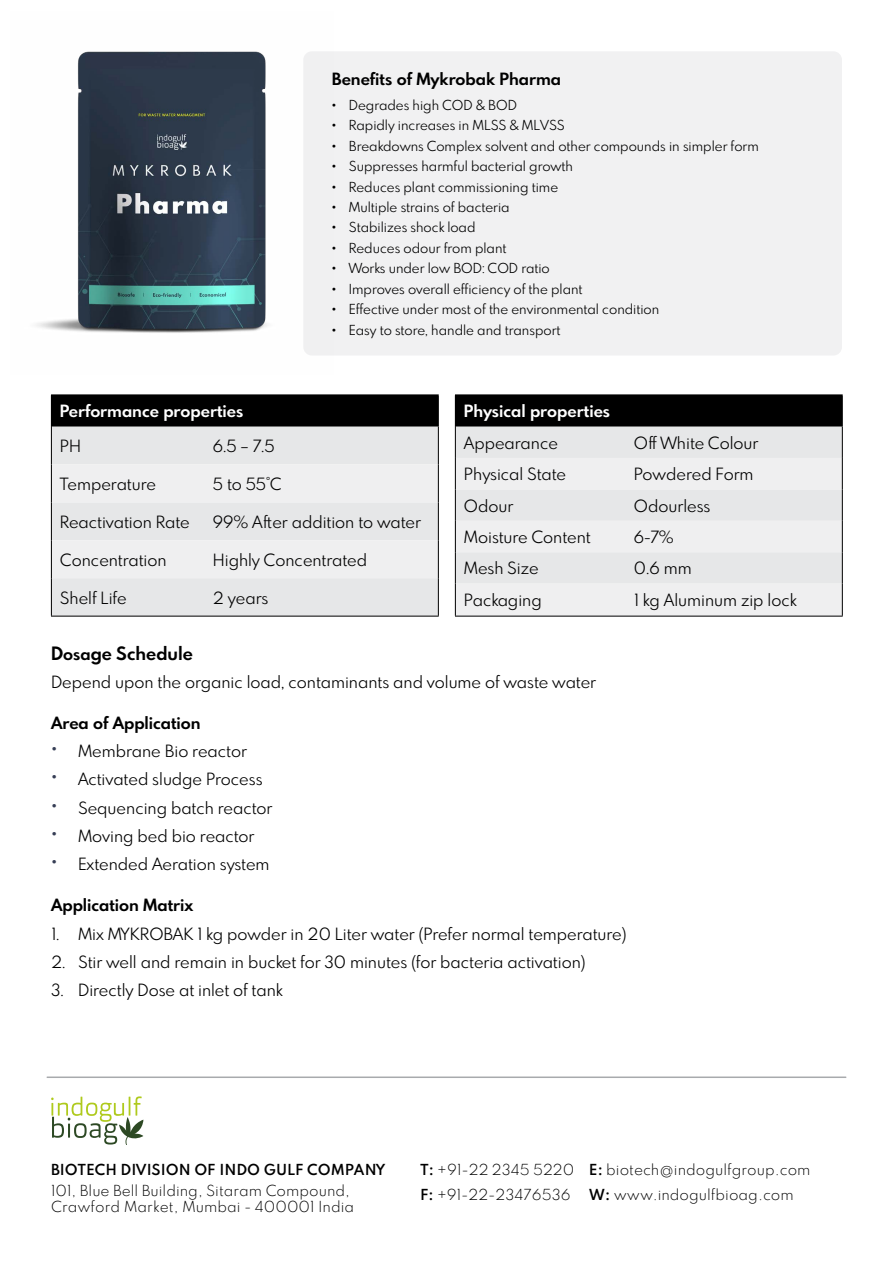
<style>
.page{position:relative;width:893px;height:1263px;background:#fff}
.page>*{position:absolute;margin:0;border:0;box-sizing:border-box;transform-origin:0 0}
.t1{font:700 18px "Spartan MB";color:#000}
.t2{font:16.5px "Spartan MB";color:#000}
.t3{font:700 16.5px "Spartan MB";color:#000}
.t4{font:700 16.5px "Spartan MB";color:#fff}
.t5{font:13.5px "Spartan MB";color:#000}
.t6{font:100 13.5px/24.8px "Spartan";color:#000}
.s1{font-weight:500;font-size:15px}
.s2{font-size:16.5px}
.s3{font-size:25.5px;color:#363e55}
</style>
<div class="page">
<svg style="left:51px;top:1096px;width:92px;height:49px"></svg>
<hr style="left:47px;top:1077px;width:799px;height:1px;background:#a7a9ac">
<div style="left:303px;top:51px;width:539px;height:304px;background:#f1f1f2;border-radius:9px"></div>
<div style="left:51px;top:395px;width:387px;height:31px;background:#000"></div>
<div style="left:52px;top:426px;width:386px;height:190px;background:#e6e7e8"></div>
<svg style="left:52px;top:464px;width:386px;height:114px"></svg>
<hr style="left:51px;top:394px;width:388px;height:1px;background:#000">
<hr style="left:438px;top:395px;width:1px;height:31px;background:#000">
<hr style="left:51px;top:426px;width:1px;height:38px;background:#000">
<hr style="left:438px;top:426px;width:1px;height:38px;background:#000">
<hr style="left:51px;top:464px;width:1px;height:38px;background:#000">
<hr style="left:438px;top:464px;width:1px;height:38px;background:#000">
<hr style="left:51px;top:502px;width:1px;height:38px;background:#000">
<hr style="left:438px;top:502px;width:1px;height:38px;background:#000">
<hr style="left:51px;top:540px;width:1px;height:38px;background:#000">
<hr style="left:438px;top:540px;width:1px;height:38px;background:#000">
<hr style="left:51px;top:578px;width:1px;height:38px;background:#000">
<hr style="left:438px;top:578px;width:1px;height:38px;background:#000">
<hr style="left:51px;top:616px;width:388px;height:1px;background:#000">
<div style="left:455px;top:395px;width:387px;height:31px;background:#000"></div>
<div style="left:456px;top:426px;width:386px;height:32px;background:#e6e7e8"></div>
<svg style="left:456px;top:458px;width:386px;height:158px;fill:#efeff0"></svg>
<hr style="left:455px;top:394px;width:388px;height:1px;background:#000">
<hr style="left:842px;top:395px;width:1px;height:31px;background:#000">
<hr style="left:455px;top:426px;width:1px;height:32px;background:#000">
<hr style="left:842px;top:426px;width:1px;height:32px;background:#000">
<hr style="left:455px;top:458px;width:1px;height:31px;background:#000">
<hr style="left:842px;top:458px;width:1px;height:31px;background:#000">
<hr style="left:455px;top:489px;width:1px;height:32px;background:#000">
<hr style="left:842px;top:489px;width:1px;height:32px;background:#000">
<hr style="left:455px;top:521px;width:1px;height:31px;background:#000">
<hr style="left:842px;top:521px;width:1px;height:31px;background:#000">
<hr style="left:455px;top:552px;width:1px;height:32px;background:#000">
<hr style="left:842px;top:552px;width:1px;height:32px;background:#000">
<hr style="left:455px;top:584px;width:1px;height:32px;background:#000">
<hr style="left:842px;top:584px;width:1px;height:32px;background:#000">
<hr style="left:455px;top:616px;width:388px;height:1px;background:#000">
<img style="left:36px;top:51px;width:273px;height:304px">
<p class="t3" style="left:332px;top:67px;width:231px">Benefits of Mykrobak Pharma</p>
<p class="t5" style="left:332px;top:96px;width:187px"><span class="s1">•</span> Degrades high COD &amp; BOD</p>
<p class="t5" style="left:332px;top:116px;width:234px"><span class="s1">•</span> Rapidly increases in MLSS &amp; MLVSS</p>
<p class="t5" style="left:332px;top:136px;width:428px"><span class="s1">•</span> Breakdowns Complex solvent and other compounds in simpler form</p>
<p class="t5" style="left:332px;top:157px;width:243px"><span class="s1">•</span> Suppresses harmful bacterial growth</p>
<p class="t5" style="left:332px;top:177px;width:228px"><span class="s1">•</span> Reduces plant commissioning time</p>
<p class="t5" style="left:332px;top:198px;width:179px"><span class="s1">•</span> Multiple strains of bacteria</p>
<p class="t5" style="left:332px;top:218px;width:145px"><span class="s1">•</span> Stabilizes shock load</p>
<p class="t5" style="left:332px;top:239px;width:176px"><span class="s1">•</span> Reduces odour from plant</p>
<p class="t5" style="left:332px;top:259px;width:219px"><span class="s1">•</span> Works under low BOD: COD ratio</p>
<p class="t5" style="left:332px;top:280px;width:252px"><span class="s1">•</span> Improves overall efficiency of the plant</p>
<p class="t5" style="left:332px;top:300px;width:329px"><span class="s1">•</span> Effective under most of the environmental condition</p>
<p class="t5" style="left:332px;top:321px;width:230px"><span class="s1">•</span> Easy to store, handle and transport</p>
<p class="t4" style="left:60px;top:399px;width:185px">Performance properties</p>
<p class="t2" style="left:60px;top:435px;width:23px">PH</p>
<p class="t2" style="left:213px;top:435px;width:63px">6.5 – 7.5</p>
<p class="t2" style="left:60px;top:472px;width:98px">Temperature</p>
<p class="t2" style="left:213px;top:472px;width:70px">5 to 55°C</p>
<p class="t2" style="left:60px;top:510px;width:131px">Reactivation Rate</p>
<p class="t2" style="left:213px;top:510px;width:210px">99% After addition to water</p>
<p class="t2" style="left:60px;top:548px;width:108px">Concentration</p>
<p class="t2" style="left:213px;top:548px;width:156px">Highly Concentrated</p>
<p class="t2" style="left:60px;top:586px;width:68px">Shelf Life</p>
<p class="t2" style="left:213px;top:586px;width:57px">2 years</p>
<p class="t4" style="left:464px;top:399px;width:148px">Physical properties</p>
<p class="t2" style="left:464px;top:431px;width:96px">Appearance</p>
<p class="t2" style="left:634px;top:431px;width:126px">Off White Colour</p>
<p class="t2" style="left:464px;top:463px;width:104px">Physical State</p>
<p class="t2" style="left:634px;top:463px;width:121px">Powdered Form</p>
<p class="t2" style="left:464px;top:494px;width:51px">Odour</p>
<p class="t2" style="left:634px;top:494px;width:78px">Odourless</p>
<p class="t2" style="left:464px;top:526px;width:128px">Moisture Content</p>
<p class="t2" style="left:634px;top:526px;width:41px">6-7%</p>
<p class="t2" style="left:464px;top:557px;width:76px">Mesh Size</p>
<p class="t2" style="left:634px;top:557px;width:59px">0.6 mm</p>
<p class="t2" style="left:464px;top:589px;width:79px">Packaging</p>
<p class="t2" style="left:634px;top:589px;width:164px">1 kg Aluminum zip lock</p>
<p class="t1" style="left:51px;top:640px;width:143px">D<span class="s2">osa</span>ge Schedule</p>
<p class="t2" style="left:51px;top:670px;width:547px">Depend upon the organic load, contaminants and volume of waste water</p>
<p class="t3" style="left:51px;top:711px;width:151px">Area of Application</p>
<p class="t2" style="left:51px;top:740px;width:197px"><span class="s3">•</span> Membrane Bio reactor</p>
<p class="t2" style="left:51px;top:768px;width:213px"><span class="s3">•</span> Activated sludge Process</p>
<p class="t2" style="left:51px;top:796px;width:223px"><span class="s3">•</span> Sequencing batch reactor</p>
<p class="t2" style="left:51px;top:825px;width:205px"><span class="s3">•</span> Moving bed bio reactor</p>
<p class="t2" style="left:51px;top:853px;width:220px"><span class="s3">•</span> Extended Aeration system</p>
<p class="t3" style="left:51px;top:894px;width:144px">Application Matrix</p>
<p class="t2" style="left:51px;top:922px;width:577px">1. Mix MYKROBAK 1 kg powder in 20 Liter water (Prefer normal temperature)</p>
<p class="t2" style="left:51px;top:951px;width:536px">2. Stir well and remain in bucket for 30 minutes (for bacteria activation)</p>
<p class="t2" style="left:51px;top:979px;width:233px">3. Directly Dose at inlet of tank</p>
<p class="t6" style="left:51px;top:1159px;width:336px;line-height:20.4px">BIOTECH DIVISION OF INDO GULF COMPANY<br>101, Blue Bell Building, Sitaram Compound,</p>
<p class="t6" style="left:51px;top:1194px;width:305px">Crawford Market, Mumbai - 400001 India</p>
<p class="t6" style="left:420px;top:1157px;width:156px">T: +91-22 2345 5220<br>F: +91-22-23476536</p>
<p class="t6" style="left:589px;top:1157px;width:223px">E: biotech@indogulfgroup.com<br>W: www.indogulfbioag.com</p>
</div>
